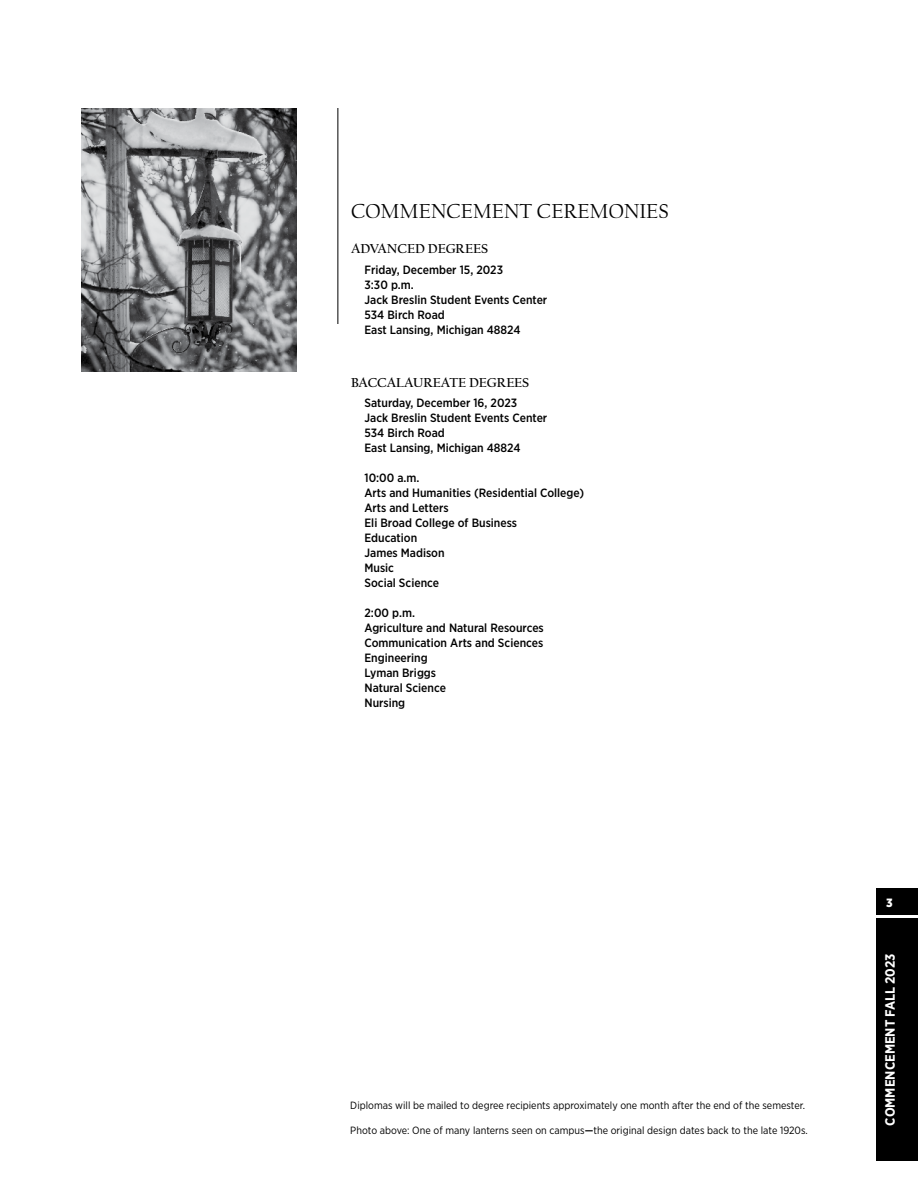
<style>
.page{position:relative;width:918px;height:1188px;background:#fff}
.page>*{position:absolute;margin:0;border:0;box-sizing:border-box;transform-origin:0 0}
.t1{font:21px "Californian FB Expert";color:#000}
.t2{font:700 13.5px "Californian FB";color:#000}
.t3{font:700 13.5px "Gotham Narrow";color:#fff}
.t4{font:500 12px/15px "Gotham Narrow";color:#000}
.t5{font:900 12px "Gotham Narrow";color:#fff}
.t6{font:10.5px "Gotham Narrow";color:#000}
.s1{font-weight:500}
</style>
<div class="page">
<div style="left:876px;top:918px;width:27px;height:243px;background:#000"></div>
<div style="left:900px;top:918px;width:18px;height:243px;background:#000"></div>
<hr style="left:338px;top:108px;width:1px;height:216px;background:#000">
<img style="left:81px;top:108px;width:216px;height:264px">
<div style="left:876px;top:888px;width:27px;height:27px;background:#000"></div>
<div style="left:900px;top:888px;width:18px;height:27px;background:#000"></div>
<h3 class="t1" style="left:351px;top:200px;width:319px">COMMENCEMENT CEREMONIES</h3>
<h5 class="t2" style="left:351px;top:241px;width:139px">ADVANCED DEGREES</h5>
<p class="t4" style="left:364px;top:262px;width:140px">Friday, December 15, 2023</p>
<p class="t4" style="left:364px;top:277px;width:184px">3:30 p.m.<br>Jack Breslin Student Events Center<br>534 Birch Road<br>East Lansing, Michigan 48824</p>
<h5 class="t2" style="left:351px;top:374px;width:180px">BACCALAUREATE DEGREES</h5>
<p class="t4" style="left:364px;top:395px;width:184px">Saturday, December 16, 2023<br>Jack Breslin Student Events Center<br>534 Birch Road<br>East Lansing, Michigan 48824</p>
<p class="t4" style="left:364px;top:470px;width:221px">10:00 a.m.<br>Arts and Humanities (Residential College)<br>Arts and Letters<br>Eli Broad College of Business<br>Education<br>James Madison<br>Music<br>Social Science</p>
<p class="t4" style="left:364px;top:605px;width:181px">2:00 p.m.<br>Agriculture and Natural Resources<br>Communication Arts and Sciences<br>Engineering<br>Lyman Briggs<br>Natural Science<br>Nursing</p>
<p class="t6" style="left:350px;top:1099px;width:456px">Diplomas will be mailed to degree recipients approximately one month after the end of the semester.</p>
<p class="t6" style="left:350px;top:1124px;width:459px">Photo above: One of many lanterns seen on campus<span class="s1">—</span>the original design dates back to the late 1920s.</p>
<p class="t5" style="left:886px;top:895px;width:8px">3</p>
<p class="t3" style="left:881px;top:1126px;width:174px;rotate:-90deg">COMMENCEMENT FALL 2023</p>
</div>
